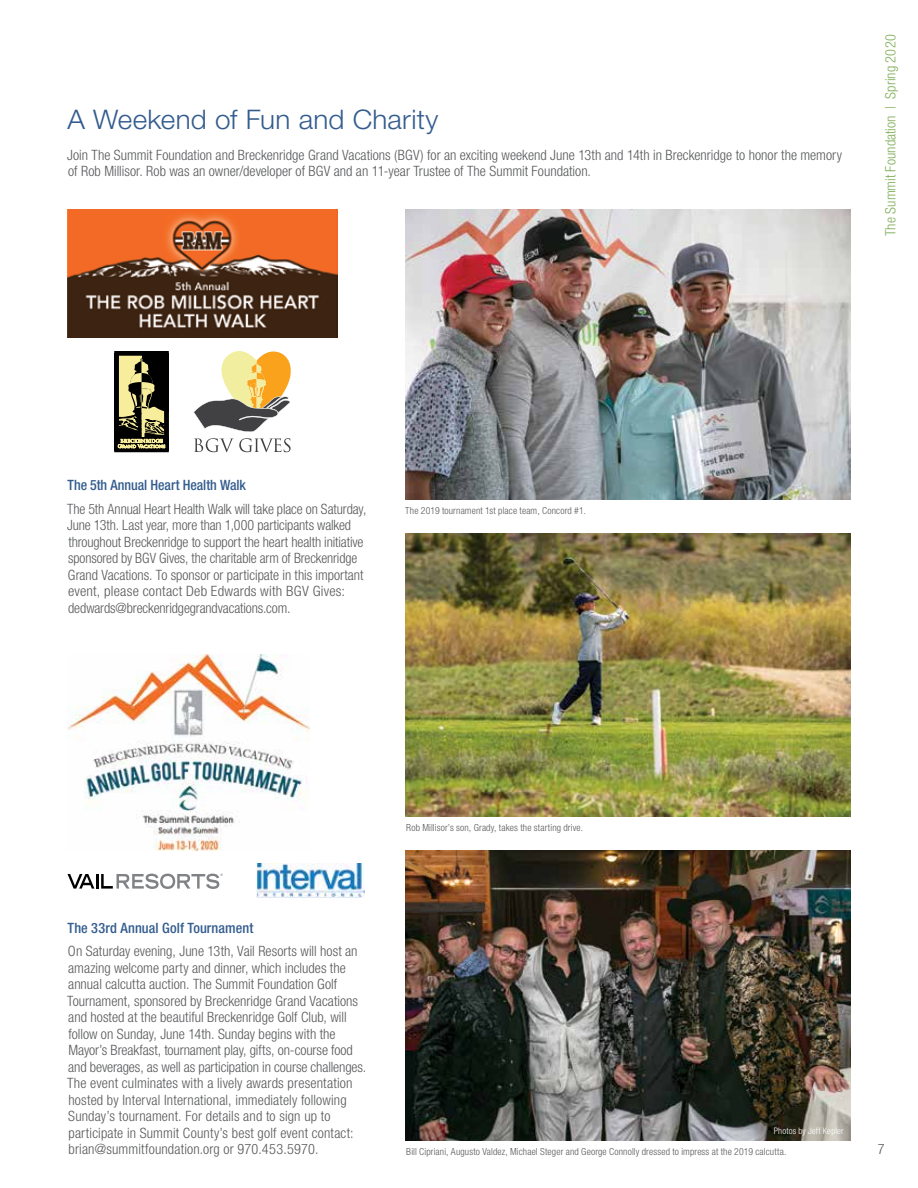
<style>
.page{position:relative;width:918px;height:1188px;background:#fff}
.page>*{position:absolute;margin:0;border:0;box-sizing:border-box;transform-origin:0 0}
.t1{font:300 27px "Helvetica Neue";letter-spacing:.005em;color:#335c8e}
.t2{font:300 condensed 14.25px/16.5px "Helvetica Neue";color:#58595b}
.t3{font:500 condensed 14.25px "Helvetica Neue";letter-spacing:.005em;color:#335c8e}
.t4{font:300 condensed 14.25px "Helvetica Neue";letter-spacing:.005em;color:#81ae5a}
.t5{font:300 condensed 9.75px "Helvetica Neue";letter-spacing:.015em;color:#58595b}
.t6{font:300 condensed 9px "Helvetica Neue";letter-spacing:.02em;color:#fff}
</style>
<div class="page">
<img style="left:405px;top:209px;width:445px;height:291px">
<img style="left:405px;top:533px;width:445px;height:284px">
<img style="left:405px;top:850px;width:445px;height:291px">
<svg style="left:193px;top:351px;width:98px;height:81px"></svg>
<svg style="left:194px;top:438px;width:97px;height:14px"></svg>
<div style="left:118px;top:355px;width:23px;height:84px;background:#f8ed9b"></div>
<div style="left:114px;top:351px;width:55px;height:101px;border:5px solid #000"></div>
<svg style="left:117px;top:358px;width:52px;height:90px"></svg>
<svg style="left:68px;top:874px;width:155px;height:15px"></svg>
<img style="left:68px;top:209px;width:270px;height:129px">
<img style="left:256px;top:863px;width:108px;height:35px">
<img style="left:68px;top:655px;width:242px;height:195px">
<h1 class="t1" style="left:68px;top:103px;width:373px">A Weekend of Fun and Charity</h1>
<p class="t2" style="left:67px;top:146px;width:776px">Join The Summit Foundation and Breckenridge Grand Vacations (BGV) for an exciting weekend June 13th and 14th in Breckenridge to honor the memory of Rob Millisor. Rob was an owner/developer of BGV and an 11-year Trustee of The Summit Foundation.</p>
<p class="t4" style="left:882px;top:236px;width:203px;rotate:-90deg">The Summit Foundation | Spring 2020</p>
<p class="t3" style="left:68px;top:477px;width:180px">The 5th Annual Heart Health Walk</p>
<p class="t2" style="left:67px;top:500px;width:301px">The 5th Annual Heart Health Walk will take place on Saturday, June 13th. Last year, more than 1,000 participants walked throughout Breckenridge to support the heart health initiative sponsored by BGV Gives, the charitable arm of Breckenridge Grand Vacations. To sponsor or participate in this important event, please contact Deb Edwards with BGV Gives: dedwards@breckenridgegrandvacations.com.</p>
<p class="t5" style="left:405px;top:505px;width:182px">The 2019 tournament 1st place team, Concord #1.</p>
<p class="t5" style="left:406px;top:822px;width:178px">Rob Millisor’s son, Grady, takes the starting drive.</p>
<p class="t3" style="left:68px;top:919px;width:187px">The 33rd Annual Golf Tournament</p>
<p class="t2" style="left:67px;top:943px;width:301px">On Saturday evening, June 13th, Vail Resorts will host an amazing welcome party and dinner, which includes the annual calcutta auction. The Summit Foundation Golf Tournament, sponsored by Breckenridge Grand Vacations and hosted at the beautiful Breckenridge Golf Club, will follow on Sunday, June 14th. Sunday begins with the Mayor’s Breakfast, tournament play, gifts, on-course food and beverages, as well as participation in course challenges.<br>The event culminates with a lively awards presentation hosted by Interval International, immediately following Sunday’s tournament. For details and to sign up to participate in Summit County’s best golf event contact: brian@summitfoundation.org or 970.453.5970.</p>
<p class="t6" style="left:774px;top:1126px;width:71px">Photos by Jeff Kepler</p>
<p class="t5" style="left:406px;top:1146px;width:382px">Bill Cipriani, Augusto Valdez, Michael Steger and George Connolly dressed to impress at the 2019 calcutta.</p>
<p class="t2" style="left:878px;top:1141px;width:8px">7</p>
</div>
